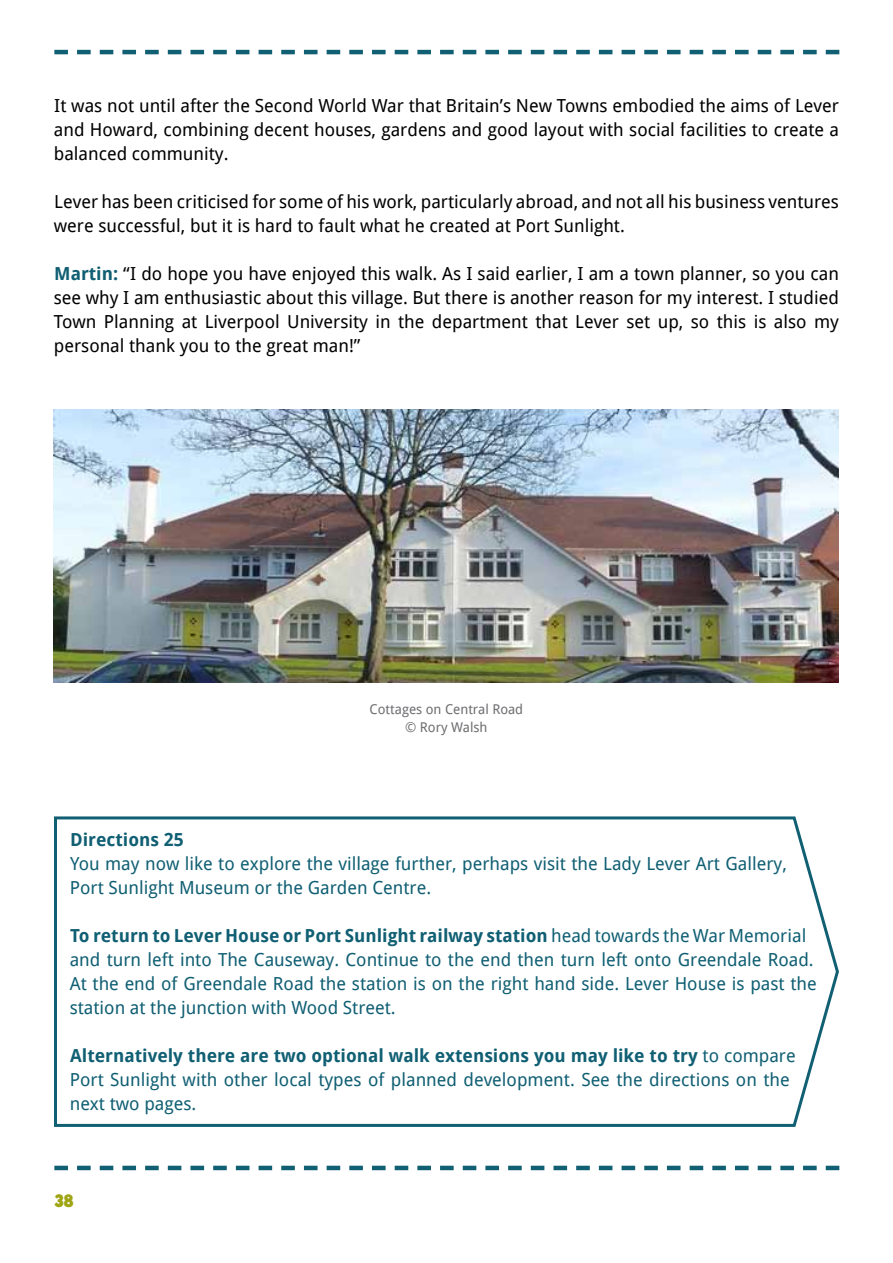
<style>
.page{position:relative;width:893px;height:1263px;background:#fff}
.page>*{position:absolute;margin:0;border:0;box-sizing:border-box;transform-origin:0 0}
.t1{font:18px/24px "Droid Sans";color:#000;text-align:justify}
.t2{font:18px/24px "Droid Sans";color:#105f73}
.t3{font:700 18px "Droid Sans";color:#105f73}
.t4{font:18px "HVD Comic Serif Pro";color:#9fa515}
.t5{font:13.5px/18px "Droid Sans";color:#6d6e71;text-align:center}
.s1{font-weight:700;color:#105f73}
.s2{font-weight:700}
</style>
<div class="page">
<svg style="left:54px;top:50px;width:785px;height:4px"></svg>
<svg style="left:54px;top:1166px;width:785px;height:4px"></svg>
<svg style="left:54px;top:816px;width:785px;height:311px"></svg>
<img style="left:54px;top:409px;width:785px;height:273px">
<p class="t1" style="left:54px;top:93px;width:787px">It was not until after the Second World War that Britain’s New Towns embodied the aims of Lever and Howard, combining decent houses, gardens and good layout with social facilities to create a balanced community.</p>
<p class="t1" style="left:54px;top:189px;width:787px">Lever has been criticised for some of his work, particularly abroad, and not all his business ventures were successful, but it is hard to fault what he created at Port Sunlight.</p>
<p class="t1" style="left:54px;top:261px;width:787px"><span class="s1">Martin:</span> “I do hope you have enjoyed this walk. As I said earlier, I am a town planner, so you can see why I am enthusiastic about this village. But there is another reason for my interest. I studied Town Planning at Liverpool University in the department that Lever set up, so this is also my personal thank you to the great man!”</p>
<p class="t5" style="left:370px;top:700px;width:155px">Cottages on Central Road © Rory Walsh</p>
<p class="t3" style="left:70px;top:829px;width:115px">Directions 25</p>
<p class="t2" style="left:70px;top:852px;width:719px">You may now like to explore the village further, perhaps visit the Lady Lever Art Gallery,<br>Port Sunlight Museum or the Garden Centre.</p>
<p class="t2" style="left:70px;top:924px;width:749px"><span class="s2">To return to Lever House or Port Sunlight railway station</span> head towards the War Memorial and turn left into The Causeway. Continue to the end then turn left onto Greendale Road.<br>At the end of Greendale Road the station is on the right hand side. Lever House is past the station at the junction with Wood Street.</p>
<p class="t2" style="left:70px;top:1044px;width:727px"><span class="s2">Alternatively there are two optional walk extensions you may like to try</span> to compare<br>Port Sunlight with other local types of planned development. See the directions on the next two pages.</p>
<p class="t4" style="left:54px;top:1187px;width:22px">38</p>
</div>
